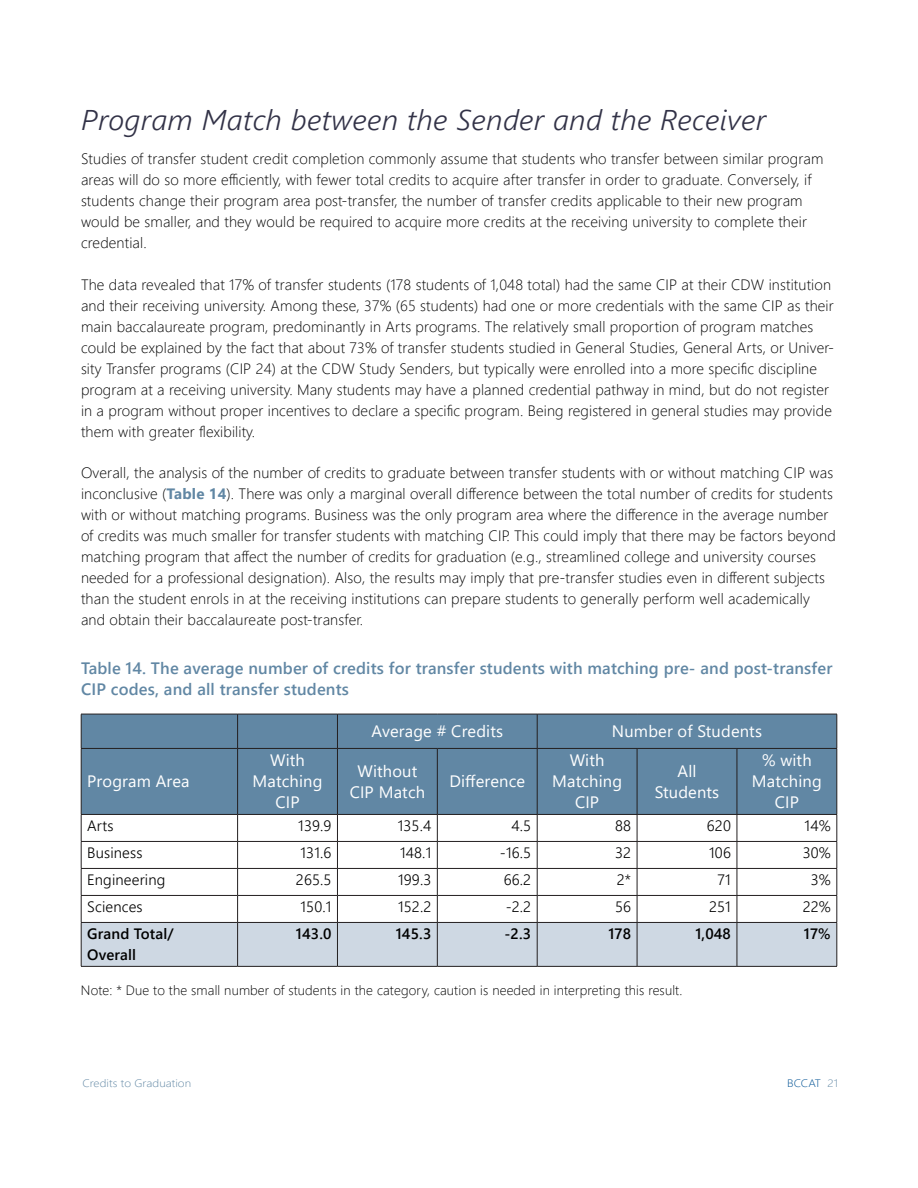
<style>
.page{position:relative;width:918px;height:1188px;background:#fff}
.page>*{position:absolute;margin:0;border:0;box-sizing:border-box;transform-origin:0 0}
.t1{font:italic 300 28.5px "Segoe UI";letter-spacing:.01em;color:#323247;scale:1.05 1}
.t2{font:16.5px/21px "Segoe UI";letter-spacing:.01em;color:#fff;text-align:center}
.t3{font:600 16.5px/21px "Segoe UI";letter-spacing:.01em;color:#6187a4}
.t4{font:300 15px/21px "Segoe UI";letter-spacing:.01em;color:#000}
.t5{font:300 15px "Segoe UI";letter-spacing:.01em;color:#000}
.t6{font:600 15px/21px "Segoe UI";letter-spacing:.01em;color:#000}
.t7{font:300 13.5px "Segoe UI";letter-spacing:.01em;color:#000}
.t8{font:300 10.8px "Segoe UI";letter-spacing:.005em;color:#6187a4;scale:1.11 1}
.t9{font:300 10.8px "Segoe UI";letter-spacing:.005em;color:#005294;scale:1.11 1}
.s1{font-weight:700;color:#6187a4}
.s2{color:#6187a4}
</style>
<div class="page">
<div style="left:82px;top:715px;width:755px;height:99px;background:#6187a4"></div>
<hr style="left:237px;top:714px;width:1px;height:34px;background:#231f20">
<hr style="left:337px;top:714px;width:1px;height:34px;background:#231f20">
<hr style="left:537px;top:714px;width:1px;height:34px;background:#231f20">
<hr style="left:837px;top:714px;width:1px;height:34px;background:#231f20">
<hr style="left:81px;top:748px;width:157px;height:1px;background:#231f20">
<hr style="left:238px;top:748px;width:99px;height:1px;background:#231f20">
<hr style="left:237px;top:749px;width:1px;height:65px;background:#231f20">
<hr style="left:337px;top:748px;width:100px;height:1px;background:#231f20">
<hr style="left:337px;top:749px;width:1px;height:65px;background:#231f20">
<hr style="left:437px;top:748px;width:100px;height:1px;background:#231f20">
<hr style="left:437px;top:749px;width:1px;height:65px;background:#231f20">
<hr style="left:537px;top:748px;width:100px;height:1px;background:#231f20">
<hr style="left:537px;top:749px;width:1px;height:65px;background:#231f20">
<hr style="left:637px;top:748px;width:100px;height:1px;background:#231f20">
<hr style="left:637px;top:749px;width:1px;height:65px;background:#231f20">
<hr style="left:737px;top:748px;width:100px;height:1px;background:#231f20">
<hr style="left:737px;top:749px;width:1px;height:65px;background:#231f20">
<hr style="left:837px;top:749px;width:1px;height:65px;background:#231f20">
<hr style="left:81px;top:814px;width:157px;height:1px;background:#231f20">
<hr style="left:238px;top:814px;width:99px;height:1px;background:#231f20">
<hr style="left:337px;top:814px;width:100px;height:1px;background:#231f20">
<hr style="left:437px;top:814px;width:100px;height:1px;background:#231f20">
<hr style="left:537px;top:814px;width:100px;height:1px;background:#231f20">
<hr style="left:637px;top:814px;width:100px;height:1px;background:#231f20">
<hr style="left:737px;top:814px;width:100px;height:1px;background:#231f20">
<hr style="left:81px;top:966px;width:157px;height:1px;background:#231f20">
<hr style="left:238px;top:966px;width:99px;height:1px;background:#231f20">
<hr style="left:337px;top:966px;width:100px;height:1px;background:#231f20">
<hr style="left:437px;top:966px;width:100px;height:1px;background:#231f20">
<hr style="left:537px;top:966px;width:100px;height:1px;background:#231f20">
<hr style="left:637px;top:966px;width:100px;height:1px;background:#231f20">
<hr style="left:737px;top:966px;width:100px;height:1px;background:#231f20">
<hr style="left:81px;top:714px;width:157px;height:1px;background:#231f20">
<hr style="left:81px;top:714px;width:1px;height:34px;background:#231f20">
<hr style="left:238px;top:714px;width:99px;height:1px;background:#231f20">
<hr style="left:337px;top:714px;width:100px;height:1px;background:#231f20">
<hr style="left:437px;top:714px;width:100px;height:1px;background:#231f20">
<hr style="left:537px;top:714px;width:100px;height:1px;background:#231f20">
<hr style="left:637px;top:714px;width:100px;height:1px;background:#231f20">
<hr style="left:737px;top:714px;width:100px;height:1px;background:#231f20">
<hr style="left:81px;top:749px;width:1px;height:65px;background:#231f20">
<svg style="left:81px;top:815px;width:757px;height:151px"></svg>
<hr style="left:81px;top:923px;width:1px;height:43px;background:#231f20">
<h1 class="t1" style="left:81px;top:97px;width:654px">Program Match between the Sender and the Receiver</h1>
<p class="t4" style="left:81px;top:147px;width:744px">Studies of transfer student credit completion commonly assume that students who transfer between similar program areas will do so more efficiently, with fewer total credits to acquire after transfer in order to graduate. Conversely, if students change their program area post-transfer, the number of transfer credits applicable to their new program would be smaller, and they would be required to acquire more credits at the receiving university to complete their credential.</p>
<p class="t4" style="left:81px;top:272px;width:755px">The data revealed that 17% of transfer students (178 students of 1,048 total) had the same CIP at their CDW institution and their receiving university. Among these, 37% (65 students) had one or more credentials with the same CIP as their main baccalaureate program, predominantly in Arts programs. The relatively small proportion of program matches could be explained by the fact that about 73% of transfer students studied in General Studies, General Arts, or Univer&shy;sity Transfer programs (CIP 24) at the CDW Study Senders, but typically were enrolled into a more specific discipline program at a receiving university. Many students may have a planned credential pathway in mind, but do not register in a program without proper incentives to declare a specific program. Being registered in general studies may provide them with greater flexibility.</p>
<p class="t4" style="left:81px;top:461px;width:756px">Overall, the analysis of the number of credits to graduate between transfer students with or without matching CIP was inconclusive (<span class="s1">Table 14</span>). There was only a marginal overall difference between the total number of credits for students with or without matching programs. Business was the only program area where the difference in the average number of credits was much smaller for transfer students with matching CIP. This could imply that there may be factors beyond matching program that affect the number of credits for graduation (e.g., streamlined college and university courses needed for a professional designation). Also, the results may imply that pre-transfer studies even in different subjects than the student enrols in at the receiving institutions can prepare students to generally perform well academically and obtain their baccalaureate post-transfer.</p>
<p class="t3" style="left:81px;top:656px;width:753px">Table 14. The average number of credits for transfer students with matching pre- and post-transfer<br>CIP codes, and all transfer students</p>
<p class="t2" style="left:372px;top:719px;width:133px">Average # Credits</p>
<p class="t2" style="left:612px;top:719px;width:152px">Number of Students</p>
<p class="t2" style="left:87px;top:770px;width:104px">Program Area</p>
<p class="t2" style="left:552px;top:749px;width:71px">With<br>Matching<br>CIP</p>
<p class="t2" style="left:655px;top:759px;width:66px">All<br>Students</p>
<p class="t2" style="left:752px;top:749px;width:71px">% with<br>Matching<br>CIP</p>
<p class="t2" style="left:253px;top:749px;width:71px">With<br>Matching<br>CIP</p>
<p class="t2" style="left:350px;top:759px;width:77px">Without<br>CIP Match</p>
<p class="t2" style="left:449px;top:770px;width:77px">Difference</p>
<p class="t5" style="left:87px;top:812px;width:28px">Arts</p>
<p class="t5" style="left:298px;top:812px;width:35px">139.9</p>
<p class="t5" style="left:398px;top:812px;width:35px">135.4</p>
<p class="t5" style="left:511px;top:812px;width:21px">4.5</p>
<p class="t5" style="left:615px;top:812px;width:17px">88</p>
<p class="t5" style="left:707px;top:812px;width:26px">620</p>
<p class="t5" style="left:805px;top:812px;width:28px">14%</p>
<p class="t5" style="left:87px;top:839px;width:57px">Business</p>
<p class="t5" style="left:301px;top:839px;width:32px">131.6</p>
<p class="t5" style="left:400px;top:839px;width:33px">148.1</p>
<p class="t5" style="left:500px;top:839px;width:33px">-16.5</p>
<p class="t5" style="left:615px;top:839px;width:17px">32</p>
<p class="t5" style="left:709px;top:839px;width:23px">106</p>
<p class="t5" style="left:803px;top:839px;width:30px">30%</p>
<p class="t5" style="left:87px;top:866px;width:80px">Engineering</p>
<p class="t5" style="left:296px;top:866px;width:37px">265.5</p>
<p class="t5" style="left:398px;top:866px;width:35px">199.3</p>
<p class="t5" style="left:504px;top:866px;width:29px">66.2</p>
<p class="t5" style="left:617px;top:866px;width:16px">2*</p>
<p class="t5" style="left:718px;top:866px;width:15px">71</p>
<p class="t5" style="left:811px;top:866px;width:22px">3%</p>
<p class="t5" style="left:87px;top:893px;width:57px">Sciences</p>
<p class="t5" style="left:301px;top:893px;width:32px">150.1</p>
<p class="t5" style="left:398px;top:893px;width:35px">152.2</p>
<p class="t5" style="left:506px;top:893px;width:27px">-2.2</p>
<p class="t5" style="left:615px;top:893px;width:17px">56</p>
<p class="t5" style="left:709px;top:893px;width:23px">251</p>
<p class="t5" style="left:803px;top:893px;width:30px">22%</p>
<p class="t6" style="left:87px;top:922px;width:88px">Grand Total/<br>Overall</p>
<p class="t6" style="left:296px;top:922px;width:37px">143.0</p>
<p class="t6" style="left:396px;top:922px;width:37px">145.3</p>
<p class="t6" style="left:504px;top:922px;width:28px">-2.3</p>
<p class="t6" style="left:608px;top:922px;width:24px">178</p>
<p class="t6" style="left:695px;top:922px;width:37px">1,048</p>
<p class="t6" style="left:804px;top:922px;width:28px">17%</p>
<p class="t7" style="left:81px;top:978px;width:603px">Note: * Due to the small number of students in the category, caution is needed in interpreting this result.</p>
<p class="t8" style="left:82px;top:1073px;width:100px">Credits to Graduation</p>
<p class="t9" style="left:787px;top:1073px;width:47px">BCCAT <span class="s2">21</span></p>
</div>
